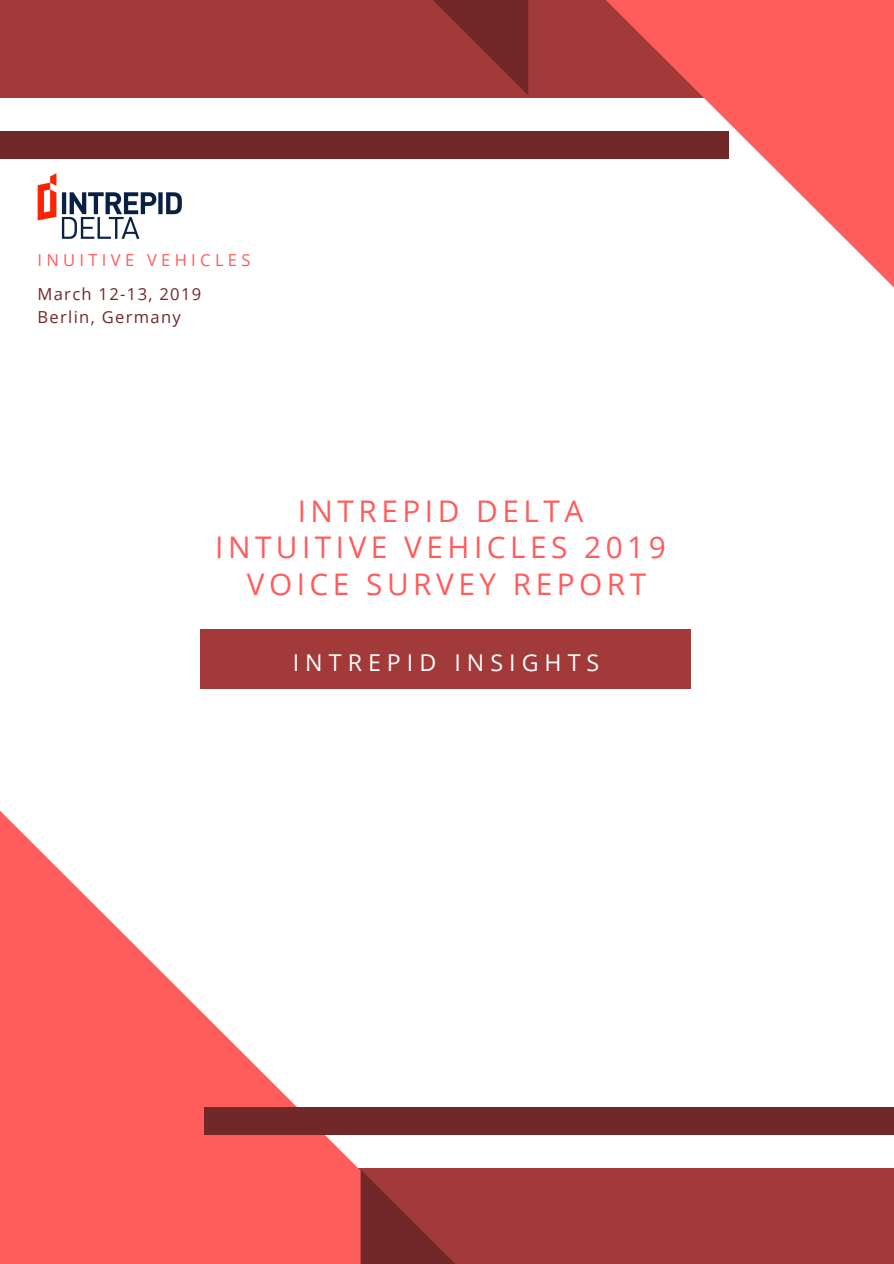
<style>
.page{position:relative;width:894px;height:1264px;background:#fff}
.page>*{position:absolute;margin:0;border:0;box-sizing:border-box;transform-origin:0 0}
.t1{font:29.85px/36px "Open Sans";letter-spacing:.15em;color:#ff5c5c;text-align:center}
.t2{font:23.25px "Open Sans";letter-spacing:.26em;color:#fff}
.t3{font:16.5px/22.5px "Open Sans";letter-spacing:.08em;color:#702828}
.t4{font:16.5px "Open Sans";letter-spacing:.26em;color:#ff5c5c}
</style>
<div class="page">
<div style="left:201px;top:629px;width:489px;height:59px;background:#a23a3a"></div>
<div style="left:119px;top:1168px;width:774px;height:95px;background:#a23a3a"></div>
<svg style="left:0;top:642px;width:628px;height:621px"></svg>
<div style="left:0;top:0;width:772px;height:97px;background:#a23a3a"></div>
<svg style="left:410px;top:0;width:483px;height:287px"></svg>
<svg style="left:360px;top:1169px;width:156px;height:94px"></svg>
<svg style="left:410px;top:0;width:118px;height:95px"></svg>
<div style="left:0;top:131px;width:728px;height:27px;background:#702828"></div>
<div style="left:204px;top:1107px;width:689px;height:27px;background:#702828"></div>
<img style="left:38px;top:173px;width:144px;height:65px">
<p class="t4" style="left:37px;top:248px;width:214px">INUITIVE VEHICLES</p>
<p class="t3" style="left:37px;top:282px;width:165px">March 12-13, 2019<br>Berlin, Germany</p>
<p class="t1" style="left:215px;top:493px;width:452px">INTREPID DELTA<br>INTUITIVE VEHICLES 2019<br>VOICE SURVEY REPORT</p>
<p class="t2" style="left:293px;top:646px;width:308px">INTREPID INSIGHTS</p>
</div>
